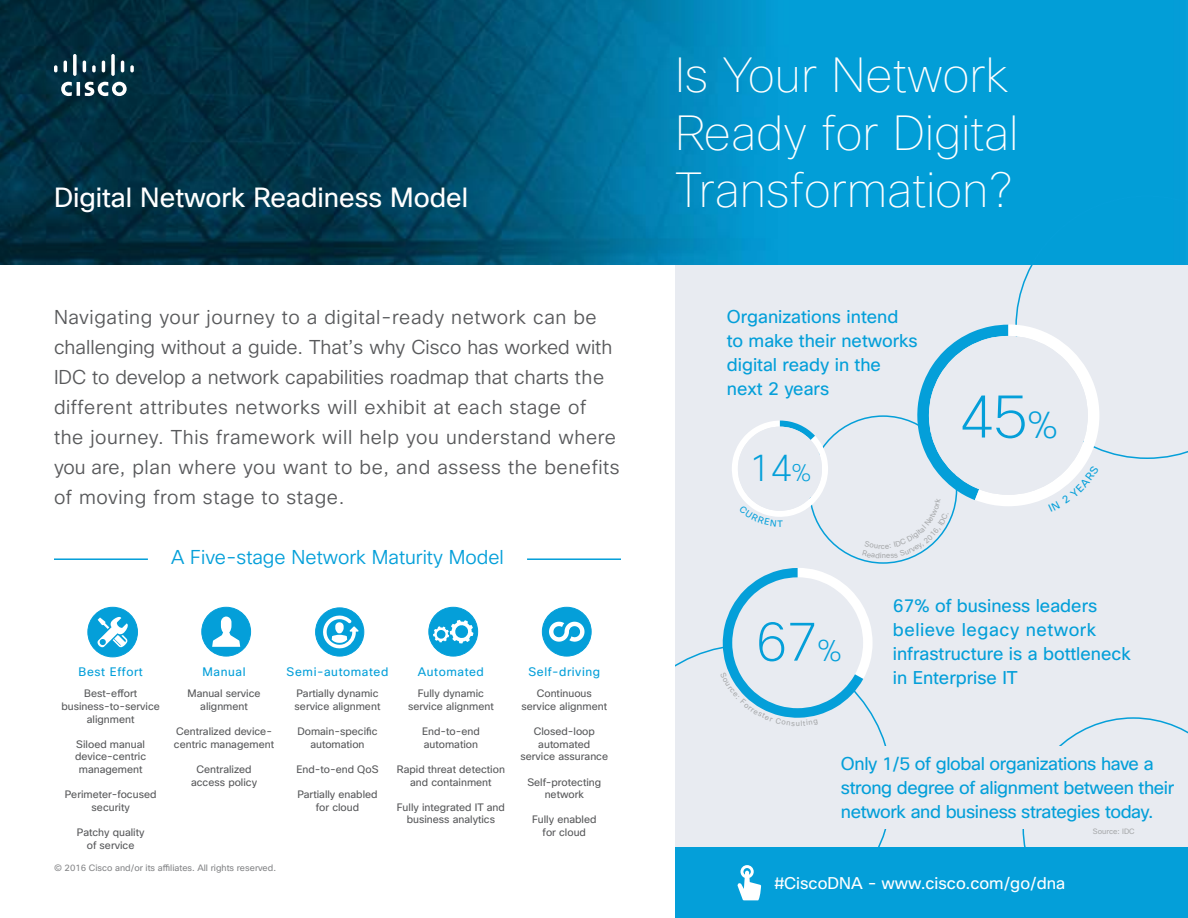
<style>
.page{position:relative;width:1188px;height:918px;background:#fff}
.page>*{position:absolute;margin:0;border:0;box-sizing:border-box;transform-origin:0 0}
.t1{font:200 60px "Cisco Sans";color:#049fd9}
.t2{font:200 54px "Cisco Sans";color:#049fd9}
.t3{font:100 48px/57.6px "Cisco Sans";color:#fff}
.t4{font:200 37.5px "Cisco Sans";color:#049fd9}
.t5{font:27px "Cisco Sans";color:#fff}
.t6{font:300 19.5px/30px "Cisco Sans";letter-spacing:.03em;color:#58595b}
.t7{font:300 19.5px "Cisco Sans";color:#049fd9}
.t8{font:18px/24px "Cisco Sans";color:#049fd9}
.t9{font:18px/24px "Cisco Sans";letter-spacing:-.02em;color:#049fd9}
.t10{font:16.5px "Cisco Sans";color:#fff}
.t11{font:12px "Cisco Sans";letter-spacing:.05em;color:#049fd9}
.t12{font:10.5px/12.6px "Cisco Sans";color:#58595b;text-align:center}
.t13{font:9px "Cisco Sans";color:#858688}
.t14{font:7.5px "Cisco Sans";color:#a7a9ab}
.s1{font-size:24px}
.s2{font-size:37.5px}
.s3{font-size:30px}
</style>
<div class="page">
<div style="left:675px;top:222px;width:513px;height:693px;background:#e8ebf1"></div>
<svg style="left:675px;top:647px;width:212px;height:200px"></svg>
<img style="left:0;top:0;width:1188px;height:265px">
<svg style="left:54px;top:54px;width:80px;height:42px"></svg>
<div style="left:675px;top:847px;width:513px;height:71px;background:#049fd9"></div>
<svg style="left:1023px;top:717px;width:165px;height:130px"></svg>
<svg style="left:1015px;top:195px;width:173px;height:264px"></svg>
<hr style="left:54px;top:558px;width:94px;height:2px;background:#049fd9">
<hr style="left:527px;top:558px;width:94px;height:2px;background:#049fd9">
<div style="left:841px;top:746px;width:347px;height:82px;background:#e8ebf1"></div>
<svg style="left:737px;top:865px;width:24px;height:35px"></svg>
<div style="left:429px;top:607px;width:49px;height:49px;background:#049fd9;border-radius:50%"></div>
<div style="left:429px;top:607px;width:49px;height:49px;border:1px solid #049fd9;border-radius:50%"></div>
<svg style="left:433px;top:620px;width:40px;height:23px"></svg>
<div style="left:88px;top:607px;width:49px;height:50px;background:#049fd9;border-radius:50%"></div>
<div style="left:88px;top:607px;width:50px;height:50px;border:1px solid #049fd9;border-radius:50%"></div>
<svg style="left:97px;top:617px;width:31px;height:31px"></svg>
<div style="left:202px;top:607px;width:49px;height:49px;background:#049fd9;border-radius:50%"></div>
<div style="left:202px;top:607px;width:49px;height:49px;border:1px solid #049fd9;border-radius:50%"></div>
<svg style="left:212px;top:617px;width:28px;height:30px"></svg>
<div style="left:542px;top:607px;width:49px;height:49px;background:#049fd9;border-radius:50%"></div>
<div style="left:542px;top:607px;width:49px;height:49px;border:1px solid #049fd9;border-radius:50%"></div>
<svg style="left:549px;top:622px;width:36px;height:20px"></svg>
<div style="left:316px;top:608px;width:48px;height:48px;background:#049fd9;border-radius:50%"></div>
<div style="left:316px;top:608px;width:48px;height:48px;border:1px solid #049fd9;border-radius:50%"></div>
<svg style="left:321px;top:615px;width:38px;height:35px"></svg>
<svg style="left:720px;top:568px;width:153px;height:158px"></svg>
<svg style="left:732px;top:421px;width:96px;height:106px"></svg>
<svg style="left:862px;top:324px;width:237px;height:234px"></svg>
<h3 class="t5" style="left:54px;top:180px;width:416px">Digital Network Readiness Model</h3>
<p class="t6" style="left:54px;top:303px;width:567px">Navigating your journey to a digital-ready network can be challenging without a guide. That’s why Cisco has worked with IDC to develop a network capabilities roadmap that charts the different attributes networks will exhibit at each stage of the journey. This framework will help you understand where you are, plan where you want to be, and assess the benefits of moving from stage to stage.</p>
<h3 class="t7" style="left:171px;top:544px;width:334px">A Five-stage Network Maturity Model</h3>
<p class="t11" style="left:79px;top:664px;width:66px">Best Effort</p>
<p class="t11" style="left:203px;top:664px;width:45px">Manual</p>
<p class="t11" style="left:287px;top:664px;width:103px">Semi-automated</p>
<p class="t11" style="left:418px;top:664px;width:68px">Automated</p>
<p class="t11" style="left:528px;top:664px;width:73px">Self-driving</p>
<p class="t12" style="left:61px;top:688px;width:100px">Best-effort business-to-service alignment</p>
<p class="t12" style="left:75px;top:738px;width:72px">Siloed manual device-centric management</p>
<p class="t12" style="left:65px;top:789px;width:93px">Perimeter-focused security</p>
<p class="t12" style="left:77px;top:826px;width:69px">Patchy quality of service</p>
<p class="t12" style="left:521px;top:688px;width:87px">Continuous service alignment</p>
<p class="t12" style="left:520px;top:726px;width:89px">Closed-loop automated service assurance</p>
<p class="t12" style="left:527px;top:776px;width:75px">Self-protecting network</p>
<p class="t12" style="left:532px;top:814px;width:66px">Fully enabled for cloud</p>
<p class="t12" style="left:188px;top:688px;width:75px">Manual service alignment</p>
<p class="t12" style="left:174px;top:726px;width:102px;text-align:left">Centralized device&shy;centric management</p>
<p class="t12" style="left:191px;top:763px;width:68px">Centralized access policy</p>
<p class="t12" style="left:295px;top:688px;width:87px;text-align:left">Partially dynamic service alignment</p>
<p class="t12" style="left:297px;top:726px;width:82px">Domain-specific automation</p>
<p class="t12" style="left:296px;top:763px;width:84px">End-to-end QoS</p>
<p class="t12" style="left:297px;top:789px;width:82px">Partially enabled for cloud</p>
<p class="t12" style="left:408px;top:688px;width:87px">Fully dynamic service alignment</p>
<p class="t12" style="left:422px;top:726px;width:59px;text-align:left">End-to-end automation</p>
<p class="t12" style="left:397px;top:763px;width:110px">Rapid threat detection and containment</p>
<p class="t12" style="left:397px;top:801px;width:110px">Fully integrated IT and business analytics</p>
<p class="t13" style="left:54px;top:862px;width:224px">© 2016 Cisco and/or its affiliates. All rights reserved.</p>
<h3 class="t3" style="left:675px;top:48px;width:345px">Is Your Network<br>Ready for Digital<br>Transformation?</h3>
<h3 class="t8" style="left:727px;top:305px;width:192px">Organizations intend to make their networks digital ready in the next 2 years</h3>
<h3 class="t4" style="left:749px;top:443px;width:64px">14<span class="s1">%</span></h3>
<h1 class="t1" style="left:959px;top:378px;width:101px">45<span class="s2">%</span></h1>
<h2 class="t2" style="left:756px;top:607px;width:88px">67<span class="s3">%</span></h2>
<h3 class="t8" style="left:893px;top:594px;width:240px">67% of business leaders believe legacy network infrastructure is a bottleneck in Enterprise IT</h3>
<h3 class="t9" style="left:841px;top:752px;width:335px">Only 1/5 of global organizations have a strong degree of alignment between their network and business strategies today.</h3>
<p class="t14" style="left:1093px;top:827px;width:43px">Source: IDC</p>
<h3 class="t10" style="left:774px;top:873px;width:292px">#CiscoDNA - www.cisco.com/go/dna</h3>
</div>
